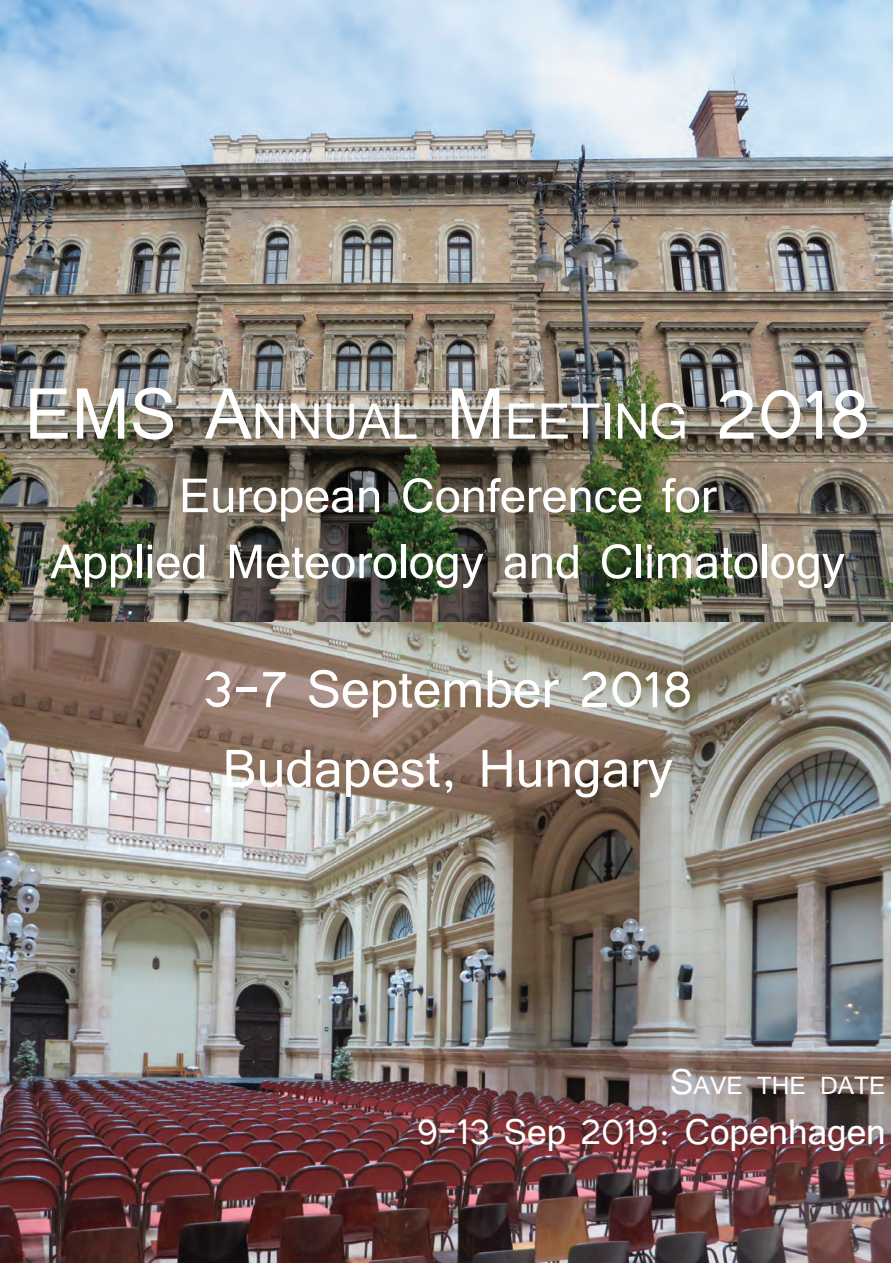
<style>
.page{position:relative;width:893px;height:1263px;background:#fff}
.page>*{position:absolute;margin:0;border:0;box-sizing:border-box;transform-origin:0 0}
.t1{font:66px/79.5px "Tunga";color:#fff}
.t2{font:63px "Tunga";color:#fff}
.t3{font:60px/66px "Tunga";color:#fff;text-align:center}
.t4{font:45px "Tunga";color:#fff}
.t5{font:31.5px "Tunga";color:#fff}
.s1{font-size:90px}
.s2{font-size:45px}
</style>
<div class="page">
<img style="left:0;top:0;width:892px;height:1263px">
<p class="t2" style="left:25px;top:380px;width:847px"><span class="s1">EMS A</span>nnual <span class="s1">M</span>eeting <span class="s1">2018</span></p>
<p class="t3" style="left:51px;top:458px;width:796px">European Conference for<br>Applied Meteorology and Climatology</p>
<p class="t1" style="left:203px;top:645px;width:491px">3-7 September 2018<br>Budapest, Hungary</p>
<p class="t5" style="left:670px;top:1065px;width:214px"><span class="s2">S</span>ave the date</p>
<p class="t4" style="left:417px;top:1102px;width:471px">9-13 Sep 2019: Copenhagen</p>
</div>
